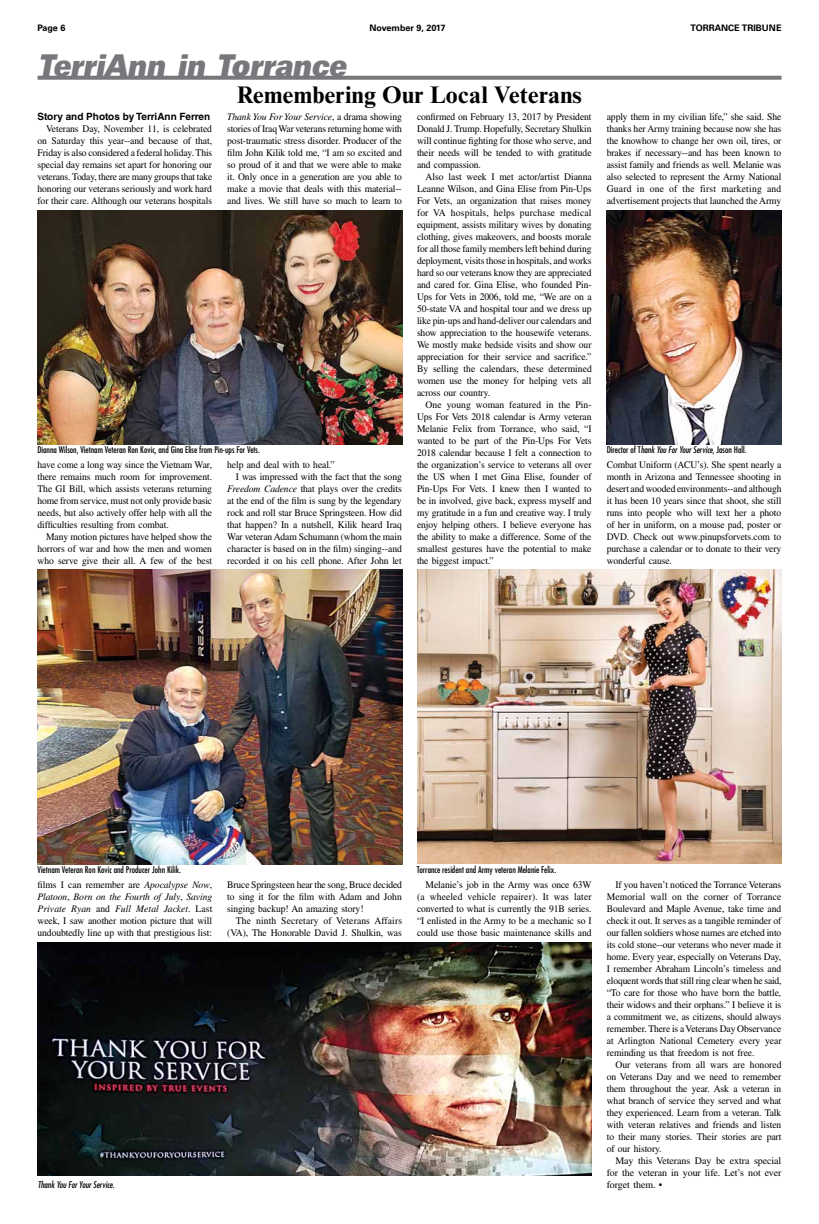
<style>
.page{position:relative;width:819px;height:1224px;background:#fff}
.page>*{position:absolute;margin:0;border:0;box-sizing:border-box;transform-origin:0 0}
.t1{font:italic 30px "Univers LT Std X Black Ex";color:#77787b;scale:.7 1}
.t2{font:700 24px "Times New Roman MT Std";letter-spacing:.01em;color:#000}
.t3{font:10px/12px "Times LT Std";letter-spacing:-.01em;color:#000;text-align:justify;scale:.96 1}
.t4{font:10px/12px "Times LT Std";letter-spacing:-.01em;color:#000;text-align:justify}
.t5{font:700 10px "Helvetica LT Std";color:#000}
.t6{font:condensed 9px "Futura Std";color:#000}
.t7{font:700 9px "Univers LT Std";color:#000}
.t8{font:italic condensed 9px "Futura Std";color:#000}
.s1{font-style:italic}
.s2{font-style:normal}
</style>
<div class="page">
<svg style="left:37px;top:76px;width:745px;height:4px;background:#808184"></svg>
<img style="left:38px;top:210px;width:364px;height:234px">
<img style="left:38px;top:570px;width:364px;height:294px">
<img style="left:37px;top:942px;width:555px;height:234px">
<img style="left:417px;top:570px;width:365px;height:294px">
<img style="left:607px;top:210px;width:174px;height:234px">
<p class="t7" style="left:37px;top:23px;width:29px">Page 6</p>
<p class="t7" style="left:369px;top:23px;width:78px">November 9, 2017</p>
<p class="t7" style="left:691px;top:23px;width:92px">TORRANCE TRIBUNE</p>
<h1 class="t1" style="left:37px;top:47px;width:451px">TerriAnn in Torrance</h1>
<h2 class="t2" style="left:237px;top:80px;width:347px">Remembering Our Local Veterans</h2>
<p class="t5" style="left:37px;top:110px;width:174px">Story and Photos by TerriAnn Ferren</p>
<p class="t3" style="left:37px;top:122px;width:184px;text-indent:9px">Veterans Day, November 11, is celebrated on Saturday this year--and because of that, Friday is also considered a federal holiday. This special day remains set apart for honoring our veterans. Today, there are many groups that take honoring our veterans seriously and work hard for their care. Although our veterans hospitals</p>
<p class="t3" style="left:607px;top:110px;width:183px">apply them in my civilian life,” she said. She thanks her Army training because now she has the knowhow to change her own oil, tires, or brakes if necessary--and has been known to assist family and friends as well. Melanie was also selected to represent the Army National Guard in one of the first marketing and advertisement projects that launched the Army</p>
<p class="t3" style="left:417px;top:110px;width:183px">confirmed on February 13, 2017 by President Donald J. Trump. Hopefully, Secretary Shulkin will continue fighting for those who serve, and their needs will be tended to with gratitude and compassion.</p>
<p class="t3" style="left:417px;top:170px;width:184px;text-indent:9px">Also last week I met actor/artist Dianna Leanne Wilson, and Gina Elise from Pin-Ups For Vets, an organization that raises money for VA hospitals, helps purchase medical equipment, assists military wives by donating clothing, gives makeovers, and boosts morale for all those family members left behind during deployment, visits those in hospitals, and works hard so our veterans know they are appreciated and cared for. Gina Elise, who founded Pin-Ups for Vets in 2006, told me, “We are on a 50-state VA and hospital tour and we dress up like pin-ups and hand-deliver our calendars and show appreciation to the housewife veterans.<br>We mostly make bedside visits and show our appreciation for their service and sacrifice.” By selling the calendars, these determined women use the money for helping vets all across our country.</p>
<p class="t3" style="left:417px;top:398px;width:183px;text-indent:9px">One young woman featured in the Pin-Ups For Vets 2018 calendar is Army veteran Melanie Felix from Torrance, who said, “I wanted to be part of the Pin-Ups For Vets 2018 calendar because I felt a connection to the organization’s service to veterans all over the US when I met Gina Elise, founder of Pin-Ups For Vets. I knew then I wanted to be in involved, give back, express myself and my gratitude in a fun and creative way. I truly enjoy helping others. I believe everyone has the ability to make a difference. Some of the smallest gestures have the potential to make the biggest impact.”</p>
<p class="t3" style="left:227px;top:110px;width:184px"><span class="s1">Thank You For Your Service</span>, a drama showing stories of Iraq War veterans returning home with post-traumatic stress disorder. Producer of the film John Kilik told me, “I am so excited and so proud of it and that we were able to make it. Only once in a generation are you able to make a movie that deals with this material-- and lives. We still have so much to learn to</p>
<p class="t6" style="left:37px;top:445px;width:224px">Dianna Wilson, Vietnam Veteran Ron Kovic, and Gina Elise from Pin-ups For Vets.</p>
<p class="t6" style="left:607px;top:445px;width:141px">Director of T<span class="s1">hank You For Your Service</span>, Jason Hall.</p>
<p class="t3" style="left:607px;top:458px;width:184px">Combat Uniform (ACU’s). She spent nearly a month in Arizona and Tennessee shooting in desert and wooded environments--and although it has been 10 years since that shoot, she still runs into people who will text her a photo of her in uniform, on a mouse pad, poster or DVD. Check out www.pinupsforvets.com to purchase a calendar or to donate to their very wonderful cause.</p>
<p class="t3" style="left:37px;top:458px;width:184px">have come a long way since the Vietnam War, there remains much room for improvement.<br>The GI Bill, which assists veterans returning home from service, must not only provide basic needs, but also actively offer help with all the difficulties resulting from combat.</p>
<p class="t3" style="left:37px;top:530px;width:183px;text-indent:9px">Many motion pictures have helped show the horrors of war and how the men and women who serve give their all. A few of the best</p>
<p class="t3" style="left:227px;top:458px;width:114px">help and deal with to heal.”</p>
<p class="t3" style="left:236px;top:470px;width:174px">I was impressed with the fact that the song</p>
<p class="t3" style="left:227px;top:482px;width:183px"><span class="s1">Freedom Cadence</span> that plays over the credits</p>
<p class="t3" style="left:227px;top:494px;width:183px">at the end of the film is sung by the legendary</p>
<p class="t3" style="left:227px;top:506px;width:183px">rock and roll star Bruce Springsteen. How did</p>
<p class="t3" style="left:227px;top:518px;width:183px">that happen? In a nutshell, Kilik heard Iraq</p>
<p class="t3" style="left:227px;top:530px;width:183px">War veteran Adam Schumann (whom the main</p>
<p class="t3" style="left:227px;top:542px;width:183px">character is based on in the film) singing--and</p>
<p class="t3" style="left:227px;top:554px;width:183px">recorded it on his cell phone. After John let</p>
<p class="t6" style="left:38px;top:865px;width:145px">Vietnam Veteran Ron Kovic and Producer John Kilik.</p>
<p class="t3" style="left:37px;top:878px;width:184px">films I can remember are <span class="s1">Apocalypse Now</span>, <span class="s1">Platoon</span>, <span class="s1">Born on the Fourth of July</span>, <span class="s1">Saving Private Ryan</span> and <span class="s1">Full Metal Jacket</span>. Last week, I saw another motion picture that will undoubtedly line up with that prestigious list:</p>
<p class="t3" style="left:227px;top:878px;width:184px">Bruce Springsteen hear the song, Bruce decided to sing it for the film with Adam and John singing backup! An amazing story!</p>
<p class="t3" style="left:227px;top:914px;width:184px;text-align:right">The ninth Secretary of Veterans Affairs (VA), The Honorable David J. Shulkin, was</p>
<p class="t6" style="left:417px;top:865px;width:141px">Torrance resident and Army veteran Melanie Felix.</p>
<p class="t3" style="left:417px;top:878px;width:184px;text-indent:9px">Melanie’s job in the Army was once 63W (a wheeled vehicle repairer). It was later converted to what is currently the 91B series. “I enlisted in the Army to be a mechanic so I could use those basic maintenance skills and</p>
<p class="t8" style="left:38px;top:1179px;width:78px">Thank You For Your Service<span class="s2">.</span></p>
<p class="t3" style="left:607px;top:878px;width:184px;text-indent:9px">If you haven’t noticed the Torrance Veterans Memorial wall on the corner of Torrance Boulevard and Maple Avenue, take time and check it out. It serves as a tangible reminder of our fallen soldiers whose names are etched into its cold stone--our veterans who never made it home. Every year, especially on Veterans Day, I remember Abraham Lincoln’s timeless and eloquent words that still ring clear when he said, “To care for those who have born the battle, their widows and their orphans.” I believe it is a commitment we, as citizens, should always remember. There is a Veterans Day Observance at Arlington National Cemetery every year reminding us that freedom is not free.</p>
<p class="t3" style="left:607px;top:1058px;width:184px;text-indent:9px">Our veterans from all wars are honored on Veterans Day and we need to remember them throughout the year. Ask a veteran in what branch of service they served and what they experienced. Learn from a veteran. Talk with veteran relatives and friends and listen to their many stories. Their stories are part of our history.</p>
<p class="t4" style="left:607px;top:1154px;width:176px;text-indent:9px">May this Veterans Day be extra special for the veteran in your life. Let’s not ever forget them. •</p>
</div>
